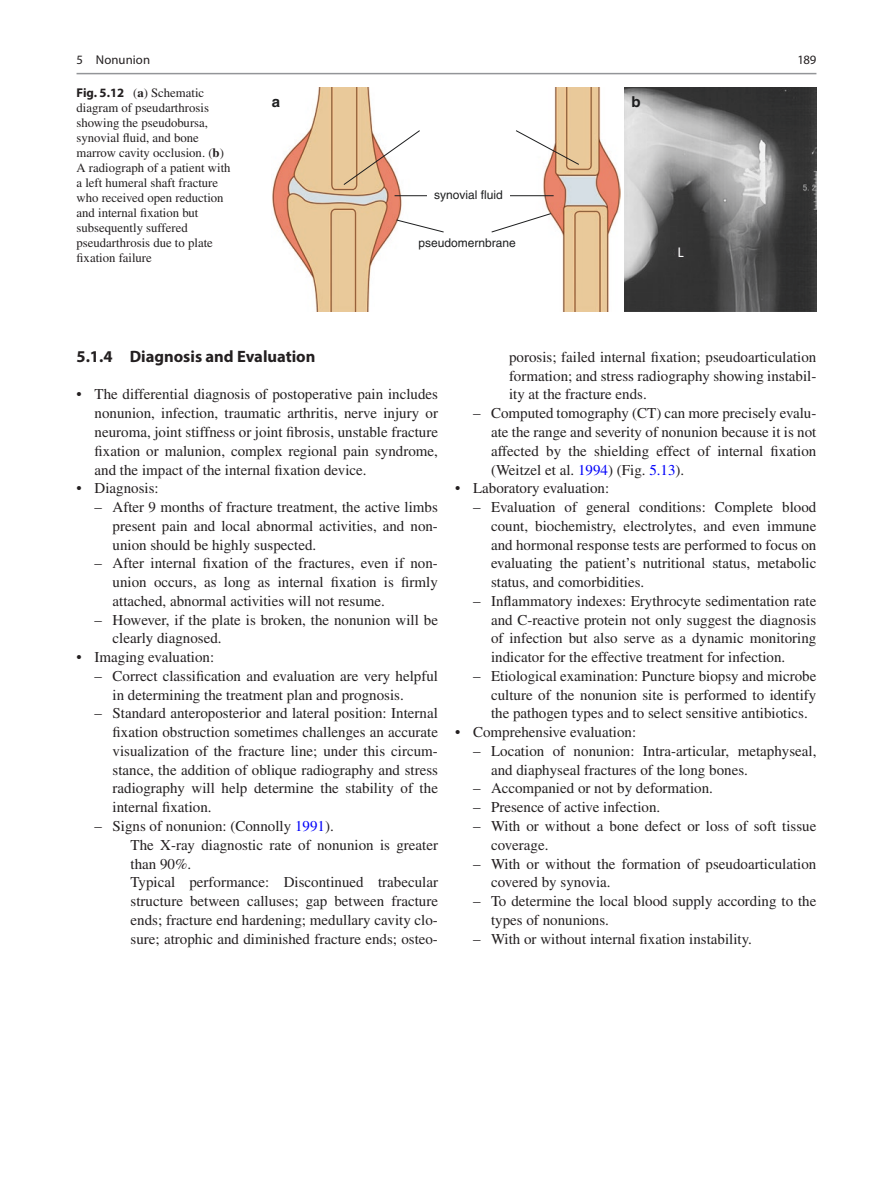
<style>
.page{position:relative;width:893px;height:1187px;background:#fff}
.page>*{position:absolute;margin:0;border:0;box-sizing:border-box;transform-origin:0 0}
._2_hd{font:700 16.5px "Myriad Pro";color:#231f20}
.Unn_list_bot{font:15px/18.8px "Times LT Std";color:#231f20;text-align:justify}
.Unn_list_top{font:15px/18.8px "Times LT Std";color:#231f20}
.t1{font:15px "Helvetica Bold 5";color:#1d1e1f}
.t2{font:15px "Calibri";color:#fff}
.t3{font:12.75px/15px "Times LT Std";color:#231f20}
.t4{font:12.75px "Myriad Pro";letter-spacing:.005em;color:#231f20}
.t5{font:12px "Helvetica";color:#1d1e1f}
.s1{font-family:"Myriad Pro";font-weight:700}
.s2{font-weight:700}
.s3{color:#0000fa}
</style>
<div class="page">
<img style="left:625px;top:88px;width:191px;height:223px">
<img style="left:272px;top:88px;width:349px;height:223px">
<svg style="left:343px;top:130px;width:237px;height:103px"></svg>
<div style="left:427px;top:189px;width:82px;height:12px;background:#fff"></div>
<div style="left:675px;top:246px;width:11px;height:12px;background:#363536"></div>
<hr style="left:77px;top:73px;width:739px;height:1px;background:#939598">
<p class="t4" style="left:77px;top:52px;width:75px">5 Nonunion</p>
<p class="t3" style="left:77px;top:85px;width:156px"><span class="s1">Fig. 5.12</span> (<span class="s2">a</span>) Schematic diagram of pseudarthrosis showing the pseudobursa, synovial fluid, and bone marrow cavity occlusion. (<span class="s2">b</span>)<br>A radiograph of a patient with a left humeral shaft fracture who received open reduction and internal fixation but subsequently suffered pseudarthrosis due to plate fixation failure</p>
<p class="t1" style="left:272px;top:92px;width:10px">a</p>
<p class="t1" style="left:632px;top:92px;width:11px">b</p>
<p class="t5" style="left:434px;top:188px;width:70px">synovial fluid</p>
<p class="t5" style="left:418px;top:235px;width:99px">pseudomernbrane</p>
<p class="t2" style="left:677px;top:242px;width:8px">L</p>
<p class="t4" style="left:797px;top:52px;width:21px">189</p>
<h3 class="_2_hd" style="left:77px;top:345px;width:240px">5.1.4 Diagnosis and Evaluation</h3>
<p class="Unn_list_bot" style="left:95px;top:385px;width:345px;text-indent:-18px">• The differential diagnosis of postoperative pain includes nonunion, infection, traumatic arthritis, nerve injury or neuroma, joint stiffness or joint fibrosis, unstable fracture fixation or malunion, complex regional pain syndrome, and the impact of the internal fixation device.</p>
<p class="Unn_list_bot" style="left:77px;top:479px;width:84px">• Diagnosis:</p>
<p class="Unn_list_bot" style="left:113px;top:497px;width:327px;text-indent:-18px">– After 9 months of fracture treatment, the active limbs present pain and local abnormal activities, and non&shy;union should be highly suspected.</p>
<p class="Unn_list_bot" style="left:113px;top:554px;width:327px;text-indent:-18px">– After internal fixation of the fractures, even if non&shy;union occurs, as long as internal fixation is firmly attached, abnormal activities will not resume.</p>
<p class="Unn_list_bot" style="left:113px;top:610px;width:327px;text-indent:-18px">– However, if the plate is broken, the nonunion will be clearly diagnosed.</p>
<p class="Unn_list_bot" style="left:77px;top:647px;width:139px">• Imaging evaluation:</p>
<p class="Unn_list_bot" style="left:113px;top:666px;width:327px;text-indent:-18px">– Correct classification and evaluation are very helpful in determining the treatment plan and prognosis.</p>
<p class="Unn_list_bot" style="left:113px;top:704px;width:327px;text-indent:-18px">– Standard anteroposterior and lateral position: Internal fixation obstruction sometimes challenges an accurate visualization of the fracture line; under this circum&shy;stance, the addition of oblique radiography and stress radiography will help determine the stability of the internal fixation.</p>
<p class="Unn_list_bot" style="left:95px;top:816px;width:241px">– Signs of nonunion: (Connolly <span class="s3">1991</span>).</p>
<p class="Unn_list_top" style="left:131px;top:835px;width:309px">The X-ray diagnostic rate of nonunion is greater than 90%.</p>
<p class="Unn_list_bot" style="left:131px;top:872px;width:309px">Typical performance: Discontinued trabecular structure between calluses; gap between fracture ends; fracture end hardening; medullary cavity clo&shy;sure; atrophic and diminished fracture ends; osteo-</p>
<p class="Unn_list_bot" style="left:509px;top:347px;width:309px">porosis; failed internal fixation; pseudoarticulation formation; and stress radiography showing instabil&shy;ity at the fracture ends.</p>
<p class="Unn_list_bot" style="left:491px;top:404px;width:327px;text-indent:-18px">– Computed tomography (CT) can more precisely evalu&shy;ate the range and severity of nonunion because it is not affected by the shielding effect of internal fixation (Weitzel et al. <span class="s3">1994</span>) (Fig. <span class="s3">5.13</span>).</p>
<p class="Unn_list_bot" style="left:455px;top:479px;width:156px">• Laboratory evaluation:</p>
<p class="Unn_list_bot" style="left:491px;top:497px;width:327px;text-indent:-18px">– Evaluation of general conditions: Complete blood count, biochemistry, electrolytes, and even immune and hormonal response tests are performed to focus on evaluating the patient’s nutritional status, metabolic status, and comorbidities.</p>
<p class="Unn_list_bot" style="left:491px;top:591px;width:327px;text-indent:-18px">– Inflammatory indexes: Erythrocyte sedimentation rate and C-reactive protein not only suggest the diagnosis of infection but also serve as a dynamic monitoring indicator for the effective treatment for infection.</p>
<p class="Unn_list_bot" style="left:491px;top:666px;width:327px;text-indent:-18px">– Etiological examination: Puncture biopsy and microbe culture of the nonunion site is performed to identify the pathogen types and to select sensitive antibiotics.</p>
<p class="Unn_list_bot" style="left:455px;top:722px;width:183px">• Comprehensive evaluation:</p>
<p class="Unn_list_bot" style="left:491px;top:741px;width:327px;text-indent:-18px">– Location of nonunion: Intra-articular, metaphyseal, and diaphyseal fractures of the long bones.</p>
<p class="Unn_list_bot" style="left:473px;top:779px;width:242px">– Accompanied or not by deformation.</p>
<p class="Unn_list_bot" style="left:473px;top:797px;width:189px">– Presence of active infection.</p>
<p class="Unn_list_bot" style="left:491px;top:816px;width:327px;text-indent:-18px">– With or without a bone defect or loss of soft tissue coverage.</p>
<p class="Unn_list_bot" style="left:491px;top:854px;width:327px;text-indent:-18px">– With or without the formation of pseudoarticulation covered by synovia.</p>
<p class="Unn_list_bot" style="left:491px;top:891px;width:327px;text-indent:-18px">– To determine the local blood supply according to the types of nonunions.</p>
<p class="Unn_list_bot" style="left:473px;top:929px;width:280px">– With or without internal fixation instability.</p>
</div>
